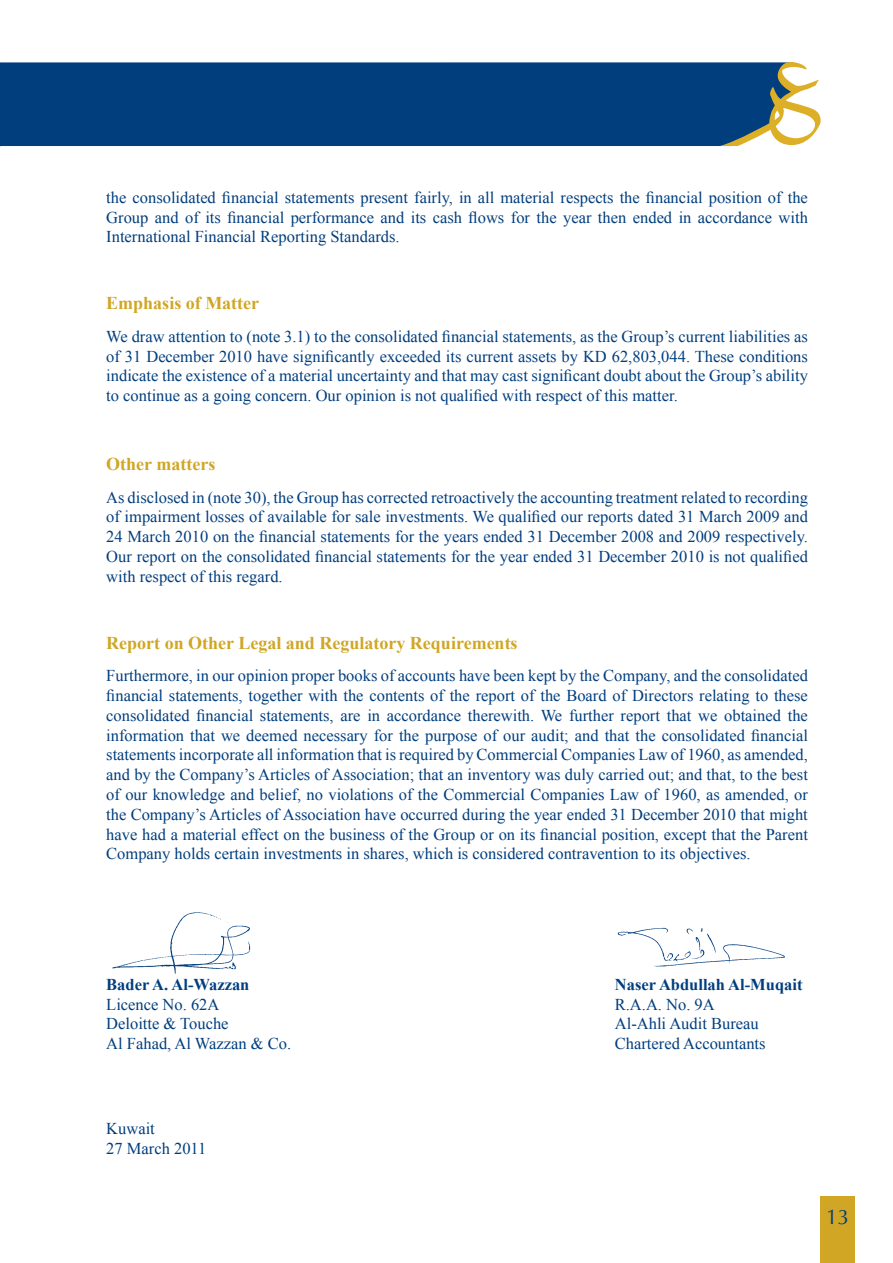
<style>
.page{position:relative;width:893px;height:1263px;background:#fff}
.page>*{position:absolute;margin:0;border:0;box-sizing:border-box;transform-origin:0 0}
.t1{font:21px "Optima";color:#003e7e}
.t2{font:700 18px "Times New Roman";color:#d0a624}
.t3{font:16.5px/19.8px "Times New Roman";color:#003e7e;text-align:justify}
.t4{font:700 16.5px "Times New Roman";color:#003e7e}
</style>
<div class="page">
<div style="left:820px;top:1196px;width:34px;height:67px;background:#d0a624"></div>
<div style="left:0;top:62px;width:720px;height:84px;background:#003e7e"></div>
<svg style="left:720px;top:62px;width:101px;height:84px"></svg>
<img style="left:617px;top:927px;width:168px;height:40px">
<img style="left:112px;top:912px;width:139px;height:62px">
<p class="t3" style="left:106px;top:187px;width:703px">the consolidated financial statements present fairly, in all material respects the financial position of the Group and of its financial performance and its cash flows for the year then ended in accordance with International Financial Reporting Standards.</p>
<p class="t2" style="left:106px;top:293px;width:154px">Emphasis of Matter</p>
<p class="t3" style="left:106px;top:326px;width:703px">We draw attention to (note 3.1) to the consolidated financial statements, as the Group’s current liabilities as of 31 December 2010 have significantly exceeded its current assets by KD 62,803,044. These conditions indicate the existence of a material uncertainty and that may cast significant doubt about the Group’s ability to continue as a going concern. Our opinion is not qualified with respect of this matter.</p>
<p class="t2" style="left:106px;top:454px;width:111px">Other matters</p>
<p class="t3" style="left:106px;top:487px;width:703px">As disclosed in (note 30), the Group has corrected retroactively the accounting treatment related to recording of impairment losses of available for sale investments. We qualified our reports dated 31 March 2009 and 24 March 2010 on the financial statements for the years ended 31 December 2008 and 2009 respectively.<br>Our report on the consolidated financial statements for the year ended 31 December 2010 is not qualified with respect of this regard.</p>
<p class="t2" style="left:106px;top:632px;width:413px">Report on Other Legal and Regulatory Requirements</p>
<p class="t3" style="left:106px;top:666px;width:703px">Furthermore, in our opinion proper books of accounts have been kept by the Company, and the consolidated financial statements, together with the contents of the report of the Board of Directors relating to these consolidated financial statements, are in accordance therewith. We further report that we obtained the information that we deemed necessary for the purpose of our audit; and that the consolidated financial statements incorporate all information that is required by Commercial Companies Law of 1960, as amended, and by the Company’s Articles of Association; that an inventory was duly carried out; and that, to the best of our knowledge and belief, no violations of the Commercial Companies Law of 1960, as amended, or the Company’s Articles of Association have occurred during the year ended 31 December 2010 that might have had a material effect on the business of the Group or on its financial position, except that the Parent Company holds certain investments in shares, which is considered contravention to its objectives.</p>
<p class="t4" style="left:106px;top:975px;width:145px">Bader A. Al-Wazzan</p>
<p class="t4" style="left:615px;top:975px;width:189px">Naser Abdullah Al-Muqait</p>
<p class="t3" style="left:106px;top:994px;width:115px">Licence No. 62A</p>
<p class="t3" style="left:615px;top:994px;width:101px">R.A.A. No. 9A</p>
<p class="t3" style="left:106px;top:1014px;width:124px">Deloitte &amp; Touche</p>
<p class="t3" style="left:615px;top:1014px;width:145px">Al-Ahli Audit Bureau</p>
<p class="t3" style="left:106px;top:1033px;width:186px">Al Fahad, Al Wazzan &amp; Co.</p>
<p class="t3" style="left:615px;top:1033px;width:152px">Chartered Accountants</p>
<p class="t3" style="left:106px;top:1118px;width:102px">Kuwait<br>27 March 2011</p>
<p class="t1" style="left:826px;top:1205px;width:25px">13</p>
</div>
